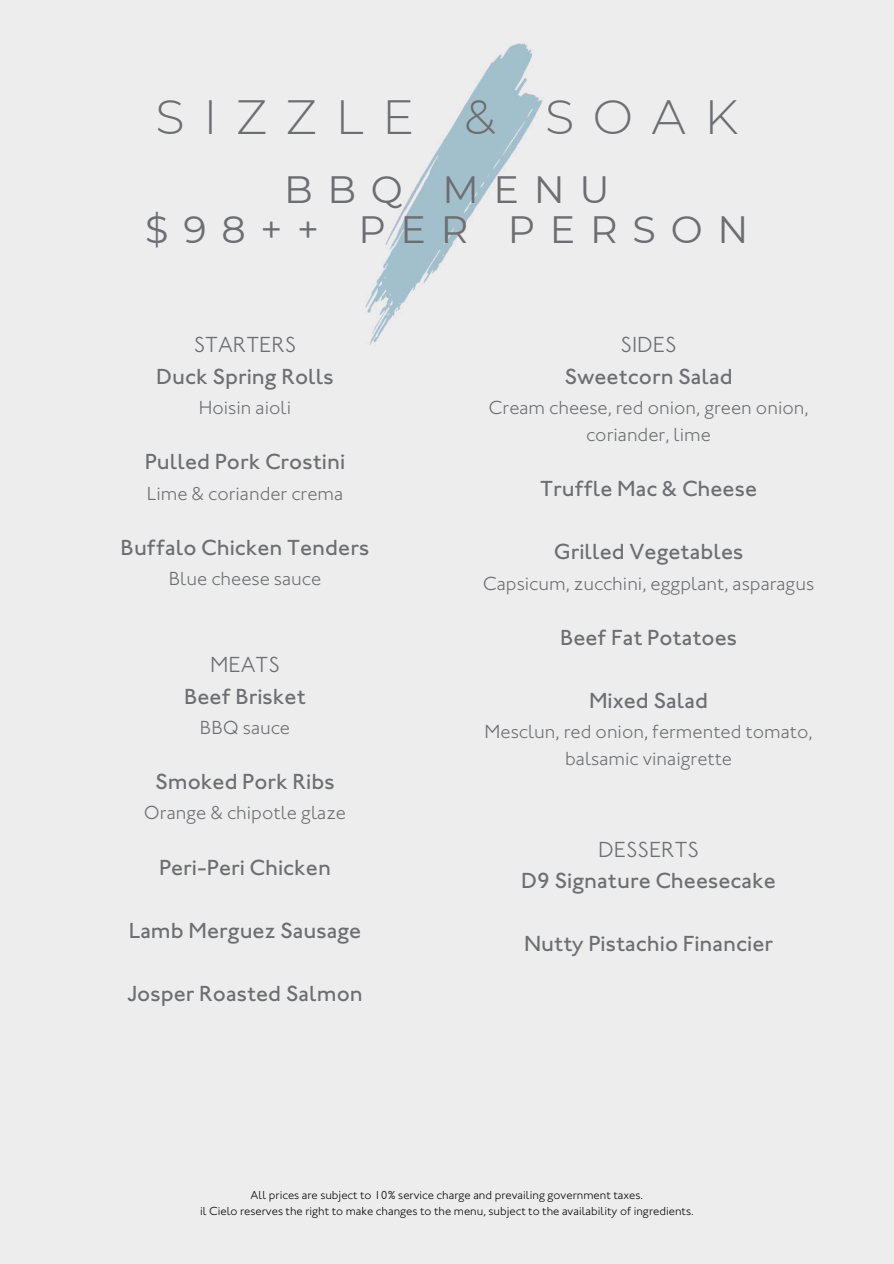
<style>
.page{position:relative;width:894px;height:1264px;background:#fff}
.page>*{position:absolute;margin:0;border:0;box-sizing:border-box;transform-origin:0 0}
.t1{font:300 48px "Montserrat";letter-spacing:.39em;color:#6d6e71}
.t2{font:38.1px/39.3px "Montserrat";letter-spacing:.39em;color:#6d6e71;text-align:center}
.t3{font:500 22.5px "Johnston ITC Std";color:#6d6e71}
.t4{font:300 22.5px "Johnston ITC Std";color:#6d6e71}
.t5{font:300 19.5px/27px "Johnston ITC Std";color:#6d6e71;text-align:center}
.t6{font:300 12px/16px "Johnston ITC Std";color:#000;text-align:center}
</style>
<div class="page">
<div style="left:0;top:0;width:893px;height:1263px;background:#ededee"></div>
<img style="left:365px;top:43px;width:178px;height:303px">
<h1 class="t1" style="left:155px;top:88px;width:584px">SIZZLE &amp; SOAK</h1>
<h2 class="t2" style="left:145px;top:170px;width:604px">BBQ MENU<br>$98++ PER PERSON</h2>
<p class="t4" style="left:194px;top:337px;width:104px">STARTERS</p>
<p class="t3" style="left:156px;top:369px;width:179px">Duck Spring Rolls</p>
<p class="t5" style="left:199px;top:396px;width:94px">Hoisin aioli</p>
<p class="t3" style="left:145px;top:454px;width:202px">Pulled Pork Crostini</p>
<p class="t5" style="left:147px;top:482px;width:198px">Lime &amp; coriander crema</p>
<p class="t3" style="left:121px;top:540px;width:250px">Buffalo Chicken Tenders</p>
<p class="t5" style="left:169px;top:567px;width:154px">Blue cheese sauce</p>
<p class="t4" style="left:210px;top:657px;width:71px">MEATS</p>
<p class="t3" style="left:184px;top:688px;width:123px">Beef Brisket</p>
<p class="t5" style="left:200px;top:716px;width:92px">BBQ sauce</p>
<p class="t3" style="left:155px;top:774px;width:181px">Smoked Pork Ribs</p>
<p class="t5" style="left:144px;top:801px;width:204px">Orange &amp; chipotle glaze</p>
<p class="t3" style="left:159px;top:859px;width:173px">Peri-Peri Chicken</p>
<p class="t3" style="left:129px;top:922px;width:234px">Lamb Merguez Sausage</p>
<p class="t3" style="left:127px;top:985px;width:237px">Josper Roasted Salmon</p>
<p class="t4" style="left:620px;top:337px;width:57px">SIDES</p>
<p class="t3" style="left:564px;top:369px;width:170px">Sweetcorn Salad</p>
<p class="t5" style="left:488px;top:396px;width:321px">Cream cheese, red onion, green onion, coriander, lime</p>
<p class="t3" style="left:540px;top:481px;width:218px">Truffle Mac &amp; Cheese</p>
<p class="t3" style="left:553px;top:544px;width:191px">Grilled Vegetables</p>
<p class="t5" style="left:482px;top:572px;width:333px">Capsicum, zucchini, eggplant, asparagus</p>
<p class="t3" style="left:560px;top:630px;width:178px">Beef Fat Potatoes</p>
<p class="t3" style="left:589px;top:693px;width:121px">Mixed Salad</p>
<p class="t5" style="left:484px;top:720px;width:329px">Mesclun, red onion, fermented tomato, balsamic vinaigrette</p>
<p class="t4" style="left:598px;top:841px;width:102px">DESSERTS</p>
<p class="t3" style="left:521px;top:873px;width:256px">D9 Signature Cheesecake</p>
<p class="t3" style="left:524px;top:936px;width:250px">Nutty Pistachio Financier</p>
<p class="t6" style="left:200px;top:1187px;width:495px">All prices are subject to 10% service charge and prevailing government taxes.<br>il Cielo reserves the right to make changes to the menu, subject to the availability of ingredients.</p>
</div>
